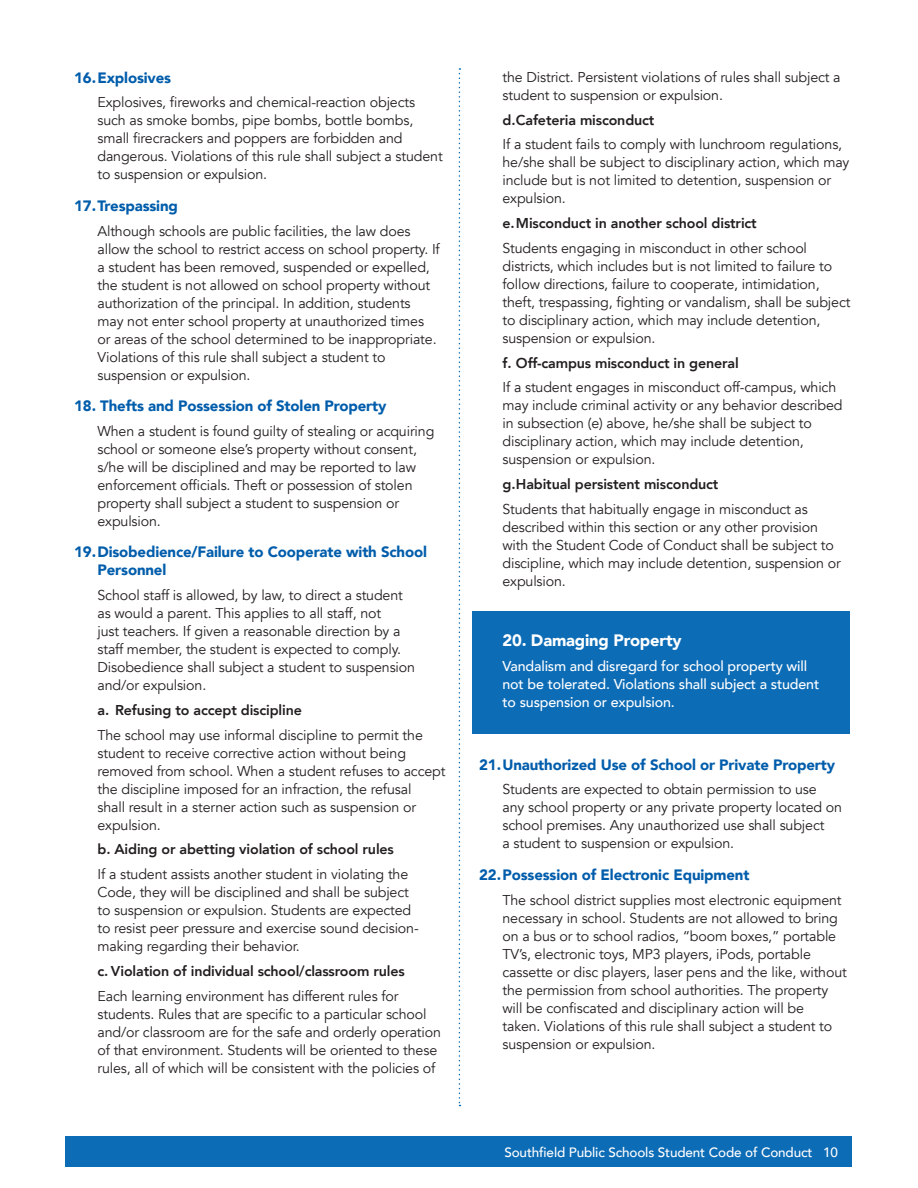
<style>
.page{position:relative;width:918px;height:1188px;background:#fff}
.page>*{position:absolute;margin:0;border:0;box-sizing:border-box;transform-origin:0 0}
.One_indent_Sub_Sub{font:900 16.5px "Avenir";letter-spacing:-.01em;color:#fff}
.One_indent_Sub_Sub-2{font:900 15px/18px "Avenir";letter-spacing:-.01em;color:#015dab}
._2_indent_body_copy{font:14.25px/18px "Avenir";letter-spacing:-.01em;color:#231f20}
._2_indent_body_copy-2{font:800 14.25px "Avenir";letter-spacing:-.01em;color:#231f20}
._2_indent_body_copy-3{font:500 14.25px/18px "Avenir";letter-spacing:-.01em;color:#fff}
.t1{font:500 13.5px "Avenir";letter-spacing:-.01em;color:#fff}
</style>
<div class="page">
<div style="left:66px;top:1136px;width:786px;height:30px;background:#0d6cb6"></div>
<svg style="left:459px;top:68px;width:1px;height:1038px"></svg>
<div style="left:472px;top:611px;width:378px;height:122px;background:#0d6cb6"></div>
<p class="One_indent_Sub_Sub-2" style="left:74px;top:68px;width:98px">16.Explosives</p>
<p class="_2_indent_body_copy" style="left:98px;top:94px;width:347px">Explosives, fireworks and chemical-reaction objects such as smoke bombs, pipe bombs, bottle bombs, small firecrackers and poppers are forbidden and dangerous. Violations of this rule shall subject a student to suspension or expulsion.</p>
<p class="One_indent_Sub_Sub-2" style="left:74px;top:196px;width:105px">17.Trespassing</p>
<p class="_2_indent_body_copy" style="left:98px;top:222px;width:344px">Although schools are public facilities, the law does allow the school to restrict access on school property. If a student has been removed, suspended or expelled, the student is not allowed on school property without authorization of the principal. In addition, students may not enter school property at unauthorized times or areas of the school determined to be inappropriate.<br>Violations of this rule shall subject a student to suspension or expulsion.</p>
<p class="One_indent_Sub_Sub-2" style="left:74px;top:396px;width:314px">18. Thefts and Possession of Stolen Property</p>
<p class="_2_indent_body_copy" style="left:98px;top:422px;width:338px">When a student is found guilty of stealing or acquiring school or someone else’s property without consent, s/he will be disciplined and may be reported to law enforcement officials. Theft or possession of stolen property shall subject a student to suspension or expulsion.</p>
<p class="One_indent_Sub_Sub-2" style="left:98px;top:543px;width:331px;text-indent:-23px">19.Disobedience/Failure to Cooperate with School<br>Personnel</p>
<p class="_2_indent_body_copy" style="left:98px;top:586px;width:319px">School staff is allowed, by law, to direct a student as would a parent. This applies to all staff, not<br>just teachers. If given a reasonable direction by a staff member, the student is expected to comply.<br>Disobedience shall subject a student to suspension and/or expulsion.</p>
<p class="_2_indent_body_copy-2" style="left:98px;top:699px;width:206px">a. Refusing to accept discipline</p>
<p class="_2_indent_body_copy" style="left:98px;top:726px;width:349px">The school may use informal discipline to permit the student to receive corrective action without being removed from school. When a student refuses to accept the discipline imposed for an infraction, the refusal<br>shall result in a sterner action such as suspension or expulsion.</p>
<p class="_2_indent_body_copy-2" style="left:98px;top:838px;width:298px">b. Aiding or abetting violation of school rules</p>
<p class="_2_indent_body_copy" style="left:98px;top:865px;width:323px">If a student assists another student in violating the Code, they will be disciplined and shall be subject to suspension or expulsion. Students are expected to resist peer pressure and exercise sound decision&shy;making regarding their behavior.</p>
<p class="_2_indent_body_copy-2" style="left:98px;top:960px;width:309px">c. Violation of individual school/classroom rules</p>
<p class="_2_indent_body_copy" style="left:98px;top:987px;width:345px">Each learning environment has different rules for students. Rules that are specific to a particular school and/or classroom are for the safe and orderly operation of that environment. Students will be oriented to these rules, all of which will be consistent with the policies of</p>
<p class="_2_indent_body_copy" style="left:502px;top:68px;width:340px">the District. Persistent violations of rules shall subject a student to suspension or expulsion.</p>
<p class="_2_indent_body_copy-2" style="left:502px;top:108px;width:153px">d.Cafeteria misconduct</p>
<p class="_2_indent_body_copy" style="left:502px;top:136px;width:348px">If a student fails to comply with lunchroom regulations, he/she shall be subject to disciplinary action, which may include but is not limited to detention, suspension or expulsion.</p>
<p class="_2_indent_body_copy-2" style="left:502px;top:212px;width:256px">e.Misconduct in another school district</p>
<p class="_2_indent_body_copy" style="left:502px;top:239px;width:350px">Students engaging in misconduct in other school districts, which includes but is not limited to failure to follow directions, failure to cooperate, intimidation, theft, trespassing, fighting or vandalism, shall be subject to disciplinary action, which may include detention, suspension or expulsion.</p>
<p class="_2_indent_body_copy-2" style="left:502px;top:351px;width:238px">f. Off-campus misconduct in general</p>
<p class="_2_indent_body_copy" style="left:502px;top:379px;width:342px">If a student engages in misconduct off-campus, which may include criminal activity or any behavior described in subsection (e) above, he/she shall be subject to disciplinary action, which may include detention, suspension or expulsion.</p>
<p class="_2_indent_body_copy-2" style="left:502px;top:473px;width:218px">g.Habitual persistent misconduct</p>
<p class="_2_indent_body_copy" style="left:502px;top:500px;width:340px">Students that habitually engage in misconduct as described within this section or any other provision with the Student Code of Conduct shall be subject to discipline, which may include detention, suspension or expulsion.</p>
<p class="One_indent_Sub_Sub" style="left:502px;top:626px;width:181px">20. Damaging Property</p>
<p class="_2_indent_body_copy-3" style="left:502px;top:656px;width:318px">Vandalism and disregard for school property will not be tolerated. Violations shall subject a student to suspension or expulsion.</p>
<p class="One_indent_Sub_Sub-2" style="left:479px;top:755px;width:357px">21.Unauthorized Use of School or Private Property</p>
<p class="_2_indent_body_copy" style="left:502px;top:781px;width:341px">Students are expected to obtain permission to use any school property or any private property located on school premises. Any unauthorized use shall subject<br>a student to suspension or expulsion.</p>
<p class="One_indent_Sub_Sub-2" style="left:479px;top:865px;width:272px">22.Possession of Electronic Equipment</p>
<p class="_2_indent_body_copy" style="left:502px;top:891px;width:346px">The school district supplies most electronic equipment necessary in school. Students are not allowed to bring on a bus or to school radios, “boom boxes,” portable TV’s, electronic toys, MP3 players, iPods, portable cassette or disc players, laser pens and the like, without the permission from school authorities. The property will be confiscated and disciplinary action will be<br>taken. Violations of this rule shall subject a student to suspension or expulsion.</p>
<p class="t1" style="left:504px;top:1140px;width:335px">Southfield Public Schools Student Code of Conduct 10</p>
</div>
